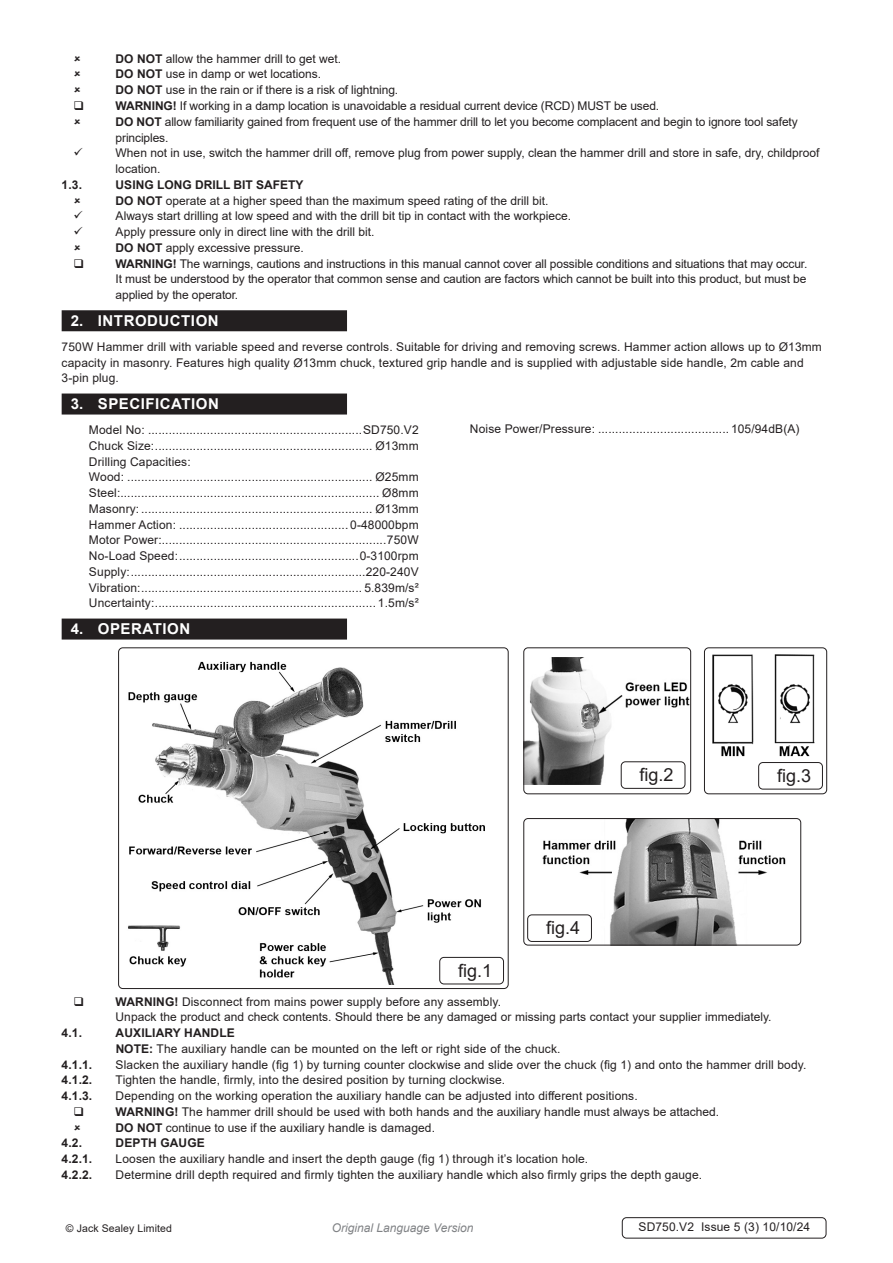
<style>
.page{position:relative;width:893px;height:1263px;background:#fff}
.page>*{position:absolute;margin:0;border:0;box-sizing:border-box;transform-origin:0 0}
.t1{font:18px "Arial";color:#231f20}
.t2{font:700 15px "Arial";letter-spacing:.035em;color:#fff}
.Body{font:12px/15.8px "Arial";letter-spacing:.01em;color:#231f20}
.Specifications__Tabbed{font:12px "Arial";letter-spacing:.01em;color:#231f20}
.Body-2{font:12px/15.8px "Arial";letter-spacing:-.01em;color:#231f20}
.t3{font:700 12px "Arial";letter-spacing:.01em;color:#231f20}
.Body__Footer{font:12px "Arial";letter-spacing:.01em;color:#231f20}
.t4{font:italic 12px "Arial";color:#808285}
.Body__Justified__7pt{font:10.5px "Arial";letter-spacing:.01em;color:#231f20}
.s1{font-weight:700}
</style>
<div class="page">
<div style="left:62px;top:310px;width:285px;height:21px;background:#231f20"></div>
<div style="left:62px;top:393px;width:285px;height:21px;background:#231f20"></div>
<div style="left:62px;top:618px;width:285px;height:21px;background:#231f20"></div>
<img style="left:128px;top:661px;width:367px;height:323px">
<div style="left:118px;top:647px;width:391px;height:342px;border:1px solid #231f20;border-radius:4px"></div>
<img style="left:525px;top:657px;width:164px;height:127px">
<div style="left:523px;top:647px;width:168px;height:147px;border:1px solid #231f20;border-radius:4px"></div>
<img style="left:542px;top:820px;width:244px;height:123px">
<div style="left:523px;top:818px;width:278px;height:127px;border:1px solid #231f20;border-radius:4px"></div>
<img style="left:712px;top:654px;width:103px;height:103px">
<div style="left:704px;top:647px;width:123px;height:147px;border:1px solid #231f20;border-radius:4px"></div>
<div style="left:439px;top:957px;width:65px;height:27px;border:1px solid #231f20;border-radius:4px"></div>
<div style="left:621px;top:761px;width:64px;height:28px;border:1px solid #231f20;border-radius:4px"></div>
<div style="left:758px;top:762px;width:65px;height:27px;border:1px solid #231f20;border-radius:4px"></div>
<div style="left:527px;top:914px;width:65px;height:28px;border:1px solid #231f20;border-radius:4px"></div>
<div style="left:622px;top:1217px;width:204px;height:21px;border:1px solid #231f20;border-radius:4px"></div>
<p class="Body" style="left:116px;top:51px;width:227px"><span class="s1">DO NOT</span> allow the hammer drill to get wet.</p>
<p class="Body" style="left:116px;top:66px;width:207px"><span class="s1">DO NOT</span> use in damp or wet locations.</p>
<p class="Body-2" style="left:116px;top:82px;width:284px"><span class="s1">DO NOT</span> use in the rain or if there is a risk of lightning.</p>
<p class="Body-2" style="left:116px;top:98px;width:545px"><span class="s1">WARNING!</span> If working in a damp location is unavoidable a residual current device (RCD) MUST be used.</p>
<p class="Body-2" style="left:116px;top:114px;width:684px"><span class="s1">DO NOT</span> allow familiarity gained from frequent use of the hammer drill to let you become complacent and begin to ignore tool safety principles.</p>
<p class="Body" style="left:116px;top:145px;width:705px">When not in use, switch the hammer drill off, remove plug from power supply, clean the hammer drill and store in safe, dry, childproof location.</p>
<p class="t3" style="left:62px;top:176px;width:22px">1.3.</p>
<p class="t3" style="left:116px;top:176px;width:189px">USING LONG DRILL BIT SAFETY</p>
<p class="Body" style="left:116px;top:192px;width:434px"><span class="s1">DO NOT</span> operate at a higher speed than the maximum speed rating of the drill bit.</p>
<p class="Body" style="left:116px;top:208px;width:457px">Always start drilling at low speed and with the drill bit tip in contact with the workpiece.</p>
<p class="Body" style="left:116px;top:224px;width:260px">Apply pressure only in direct line with the drill bit.</p>
<p class="Body" style="left:116px;top:240px;width:190px"><span class="s1">DO NOT</span> apply excessive pressure.</p>
<p class="Body" style="left:116px;top:255px;width:693px;text-align:justify"><span class="s1">WARNING!</span> The warnings, cautions and instructions in this manual cannot cover all possible conditions and situations that may occur.<br>It must be understood by the operator that common sense and caution are factors which cannot be built into this product, but must be applied by the operator.</p>
<p class="t2" style="left:71px;top:310px;width:149px">2. INTRODUCTION</p>
<p class="Body" style="left:62px;top:339px;width:762px">750W Hammer drill with variable speed and reverse controls. Suitable for driving and removing screws. Hammer action allows up to Ø13mm capacity in masonry. Features high quality Ø13mm chuck, textured grip handle and is supplied with adjustable side handle, 2m cable and<br>3-pin plug.</p>
<p class="t2" style="left:71px;top:393px;width:150px">3. SPECIFICATION</p>
<p class="Specifications__Tabbed" style="left:89px;top:422px;width:331px">Model No: ..............................................................SD750.V2</p>
<p class="Specifications__Tabbed" style="left:89px;top:437px;width:331px">Chuck Size:............................................................... Ø13mm</p>
<p class="Specifications__Tabbed" style="left:89px;top:453px;width:103px">Drilling Capacities:</p>
<p class="Specifications__Tabbed" style="left:89px;top:469px;width:331px">Wood: ....................................................................... Ø25mm</p>
<p class="Specifications__Tabbed" style="left:89px;top:485px;width:331px">Steel:........................................................................... Ø8mm</p>
<p class="Specifications__Tabbed" style="left:89px;top:500px;width:331px">Masonry: ................................................................... Ø13mm</p>
<p class="Specifications__Tabbed" style="left:89px;top:516px;width:331px">Hammer Action: ................................................. 0-48000bpm</p>
<p class="Specifications__Tabbed" style="left:89px;top:532px;width:331px">Motor Power:.................................................................750W</p>
<p class="Specifications__Tabbed" style="left:89px;top:548px;width:331px">No-Load Speed:....................................................0-3100rpm</p>
<p class="Specifications__Tabbed" style="left:89px;top:563px;width:331px">Supply:....................................................................220-240V</p>
<p class="Specifications__Tabbed" style="left:89px;top:579px;width:331px">Vibration:................................................................ 5.839m/s²</p>
<p class="Specifications__Tabbed" style="left:89px;top:595px;width:331px">Uncertainty:................................................................ 1.5m/s²</p>
<p class="t2" style="left:71px;top:618px;width:121px">4. OPERATION</p>
<p class="Specifications__Tabbed" style="left:470px;top:420px;width:331px">Noise Power/Pressure: ...................................... 105/94dB(A)</p>
<p class="t1" style="left:458px;top:958px;width:36px">fig.1</p>
<p class="t1" style="left:546px;top:916px;width:36px">fig.4</p>
<p class="t1" style="left:640px;top:762px;width:36px">fig.2</p>
<p class="t1" style="left:777px;top:763px;width:36px">fig.3</p>
<p class="Body" style="left:116px;top:993px;width:387px"><span class="s1">WARNING!</span> Disconnect from mains power supply before any assembly.</p>
<p class="Body" style="left:116px;top:1009px;width:657px">Unpack the product and check contents. Should there be any damaged or missing parts contact your supplier immediately.</p>
<p class="t3" style="left:62px;top:1024px;width:22px">4.1.</p>
<p class="t3" style="left:116px;top:1024px;width:121px">AUXILIARY HANDLE</p>
<p class="Body" style="left:116px;top:1041px;width:446px"><span class="s1">NOTE:</span> The auxiliary handle can be mounted on the left or right side of the chuck.</p>
<p class="t3" style="left:62px;top:1056px;width:32px">4.1.1.</p>
<p class="Body" style="left:116px;top:1056px;width:692px">Slacken the auxiliary handle (fig 1) by turning counter clockwise and slide over the chuck (fig 1) and onto the hammer drill body.</p>
<p class="t3" style="left:62px;top:1072px;width:32px">4.1.2.</p>
<p class="Body" style="left:116px;top:1072px;width:391px">Tighten the handle, firmly, into the desired position by turning clockwise.</p>
<p class="t3" style="left:62px;top:1087px;width:32px">4.1.3.</p>
<p class="Body" style="left:116px;top:1088px;width:524px">Depending on the working operation the auxiliary handle can be adjusted into different positions.</p>
<p class="Body" style="left:116px;top:1104px;width:605px"><span class="s1">WARNING!</span> The hammer drill should be used with both hands and the auxiliary handle must always be attached.</p>
<p class="Body" style="left:116px;top:1119px;width:321px"><span class="s1">DO NOT</span> continue to use if the auxiliary handle is damaged.</p>
<p class="t3" style="left:62px;top:1135px;width:22px">4.2.</p>
<p class="t3" style="left:116px;top:1135px;width:91px">DEPTH GAUGE</p>
<p class="t3" style="left:62px;top:1150px;width:32px">4.2.1.</p>
<p class="Body" style="left:116px;top:1151px;width:474px">Loosen the auxiliary handle and insert the depth gauge (fig 1) through it’s location hole.</p>
<p class="t3" style="left:62px;top:1166px;width:32px">4.2.2.</p>
<p class="Body" style="left:116px;top:1167px;width:588px">Determine drill depth required and firmly tighten the auxiliary handle which also firmly grips the depth gauge.</p>
<p class="Body__Justified__7pt" style="left:66px;top:1221px;width:108px">© Jack Sealey Limited</p>
<p class="t4" style="left:332px;top:1220px;width:143px">Original Language Version</p>
<p class="Body__Footer" style="left:638px;top:1218px;width:173px">SD750.V2 Issue 5 (3) 10/10/24</p>
</div>
